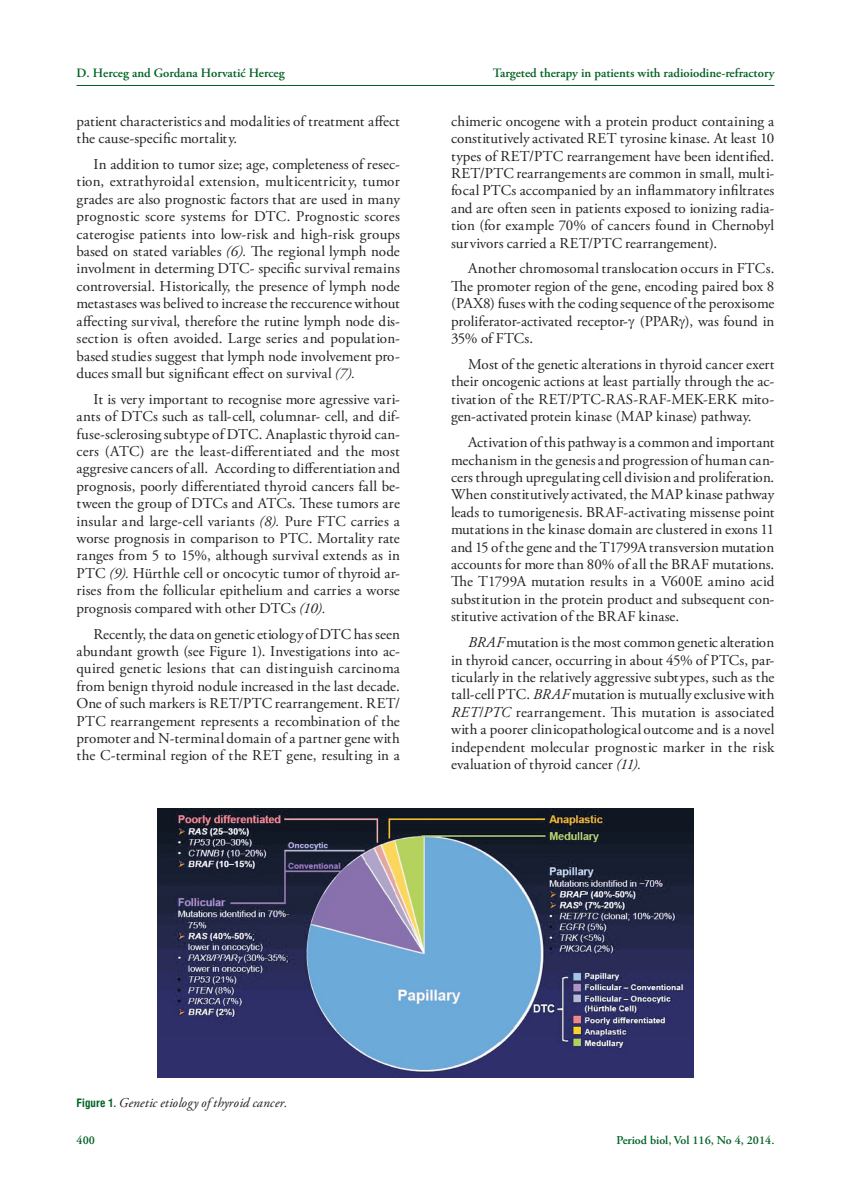
<style>
.page{position:relative;width:851px;height:1191px;background:#fff}
.page>*{position:absolute;margin:0;border:0;box-sizing:border-box;transform-origin:0 0}
.t1{font:15px/17.4px "Adobe Garamond Pro";letter-spacing:.005em;color:#231f20;text-align:justify}
.t2{font:italic 13.5px "Adobe Garamond Pro";letter-spacing:.005em;color:#231f20}
.t3{font:600 12.75px "Adobe Garamond Pro";color:#006224}
.t4{font:600 12px "Adobe Garamond Pro";color:#006224}
.s1{font-style:italic}
.s2{font-family:"Swiss 721 BT";font-weight:700;font-style:normal;font-stretch:condensed;font-size:11.25px;color:#006224}
</style>
<div class="page">
<hr style="left:77px;top:85px;width:697px;height:1px;background:#006224">
<img style="left:158px;top:808px;width:535px;height:269px">
<p class="t3" style="left:77px;top:65px;width:209px">D. Herceg and Gordana Horvatić Herceg</p>
<p class="t3" style="left:492px;top:65px;width:283px">Targeted therapy in patients with radioiodine-refractory</p>
<p class="t1" style="left:77px;top:113px;width:325px">patient characteristics and modalities of treatment affect the cause-specific mortality.</p>
<p class="t1" style="left:77px;top:156px;width:325px;text-indent:17px">In addition to tumor size; age, completeness of resec&shy;tion, extrathyroidal extension, multicentricity, tumor grades are also prognostic factors that are used in many prognostic score systems for DTC. Prognostic scores caterogise patients into low-risk and high-risk groups based on stated variables <span class="s1">(6).</span> The regional lymph node involment in determing DTC- specific survival remains controversial. Historically, the presence of lymph node metastases was belived to increase the reccurence without affecting survival, therefore the rutine lymph node dis&shy;section is often avoided. Large series and population&shy;based studies suggest that lymph node involvement pro&shy;duces small but significant effect on survival <span class="s1">(7).</span></p>
<p class="t1" style="left:77px;top:391px;width:325px;text-indent:17px">It is very important to recognise more agressive vari&shy;ants of DTCs such as tall-cell, columnar- cell, and dif&shy;fuse-sclerosing subtype of DTC. Anaplastic thyroid can&shy;cers (ATC) are the least-differentiated and the most aggresive cancers of all. According to differentiation and prognosis, poorly differentiated thyroid cancers fall be&shy;tween the group of DTCs and ATCs. These tumors are insular and large-cell variants <span class="s1">(8).</span> Pure FTC carries a worse prognosis in comparison to PTC. Mortality rate ranges from 5 to 15%, although survival extends as in PTC <span class="s1">(9).</span> Hürthle cell or oncocytic tumor of thyroid ar&shy;rises from the follicular epithelium and carries a worse prognosis compared with other DTCs <span class="s1">(10).</span></p>
<p class="t1" style="left:77px;top:625px;width:325px;text-indent:17px">Recently, the data on genetic etiology of DTC has seen abundant growth (see Figure 1). Investigations into ac&shy;quired genetic lesions that can distinguish carcinoma from benign thyroid nodule increased in the last decade.<br>One of such markers is RET/PTC rearrangement. RET/ PTC rearrangement represents a recombination of the promoter and N-terminal domain of a partner gene with the C-terminal region of the RET gene, resulting in a</p>
<p class="t1" style="left:451px;top:113px;width:325px">chimeric oncogene with a protein product containing a constitutively activated RET tyrosine kinase. At least 10 types of RET/PTC rearrangement have been identified.<br>RET/PTC rearrangements are common in small, multi&shy;focal PTCs accompanied by an inflammatory infiltrates and are often seen in patients exposed to ionizing radia&shy;tion (for example 70% of cancers found in Chernobyl survivors carried a RET/PTC rearrangement).</p>
<p class="t1" style="left:451px;top:260px;width:325px;text-indent:17px">Another chromosomal translocation occurs in FTCs.<br>The promoter region of the gene, encoding paired box 8 (PAX8) fuses with the coding sequence of the peroxisome proliferator-activated receptor- (PPAR ), was found in 35% of FTCs.</p>
<p class="t1" style="left:451px;top:356px;width:325px;text-indent:17px">Most of the genetic alterations in thyroid cancer exert their oncogenic actions at least partially through the ac&shy;tivation of the RET/PTC-RAS-RAF-MEK-ERK mito&shy;gen-activated protein kinase (MAP kinase) pathway.</p>
<p class="t1" style="left:451px;top:434px;width:325px;text-indent:17px">Activation of this pathway is a common and important mechanism in the genesis and progression of human can&shy;cers through upregulating cell division and proliferation.<br>When constitutively activated, the MAP kinase pathway leads to tumorigenesis. BRAF-activating missense point mutations in the kinase domain are clustered in exons 11 and 15 of the gene and the T1799A transversion mutation accounts for more than 80% of all the BRAF mutations.<br>The T1799A mutation results in a V600E amino acid substitution in the protein product and subsequent con&shy;stitutive activation of the BRAF kinase.</p>
<p class="t1" style="left:451px;top:634px;width:325px;text-indent:17px"><span class="s1">BRAF</span> mutation is the most common genetic alteration in thyroid cancer, occurring in about 45% of PTCs, par&shy;ticularly in the relatively aggressive subtypes, such as the tall-cell PTC. <span class="s1">BRAF</span> mutation is mutually exclusive with <span class="s1">RET</span>/<span class="s1">PTC</span> rearrangement. This mutation is associated with a poorer clinicopathological outcome and is a novel independent molecular prognostic marker in the risk evaluation of thyroid cancer <span class="s1">(11).</span></p>
<p class="t2" style="left:77px;top:1094px;width:212px"><span class="s2">Figure 1.</span> Genetic etiology of thyroid cancer.</p>
<p class="t4" style="left:77px;top:1133px;width:20px">400</p>
<p class="t4" style="left:616px;top:1133px;width:159px">Period biol, Vol 116, No 4, 2014.</p>
</div>
